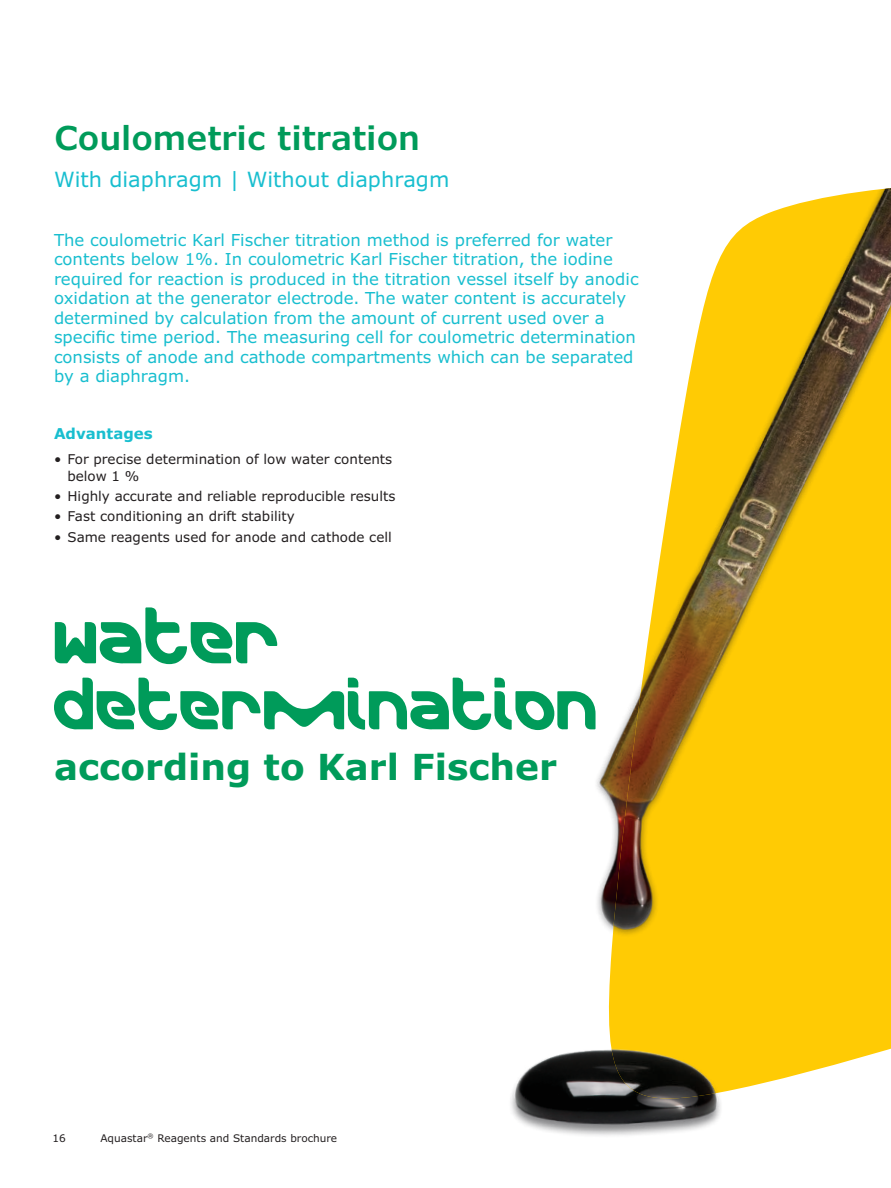
<style>
.page{position:relative;width:891px;height:1188px;background:#fff}
.page>*{position:absolute;margin:0;border:0;box-sizing:border-box;transform-origin:0 0}
.t1{font:60px "Merck";color:#009b5a}
.t2{font:55.5px "Merck";color:#009b5a}
.t3{font:700 36px "Verdana Pro";color:#009b5a}
.t4{font:600 33px "Verdana Pro";color:#009b5a}
.t5{font:21px "Verdana Pro";color:#18becf}
.t6{font:16.5px/19.5px "Verdana Pro";color:#18becf}
.t7{font:700 15px "Verdana Pro";color:#18becf}
.t8{font:13.5px/16.2px "Verdana Pro";color:#231f20}
.t9{font:10.5px "Verdana Pro";color:#231f20}
</style>
<div class="page">
<img style="left:510px;top:772px;width:210px;height:364px">
<img style="left:601px;top:188px;width:290px;height:924px">
<h3 class="t4" style="left:54px;top:116px;width:368px">Coulometric titration</h3>
<p class="t5" style="left:54px;top:166px;width:397px">With diaphragm | Without diaphragm</p>
<p class="t6" style="left:54px;top:230px;width:586px">The coulometric Karl Fischer titration method is preferred for water contents below 1%. In coulometric Karl Fischer titration, the iodine required for reaction is produced in the titration vessel itself by anodic oxidation at the generator electrode. The water content is accurately determined by calculation from the amount of current used over a specific time period. The measuring cell for coulometric determination consists of anode and cathode compartments which can be separated by a diaphragm.</p>
<p class="t7" style="left:54px;top:424px;width:100px">Advantages</p>
<p class="t8" style="left:68px;top:452px;width:326px;text-indent:-14px">• For precise determination of low water contents below 1 %</p>
<p class="t8" style="left:54px;top:488px;width:343px">• Highly accurate and reliable reproducible results</p>
<p class="t8" style="left:54px;top:509px;width:242px">• Fast conditioning an drift stability</p>
<p class="t8" style="left:54px;top:529px;width:339px">• Same reagents used for anode and cathode cell</p>
<h1 class="t1" style="left:54px;top:607px;width:228px">water</h1>
<h2 class="t2" style="left:54px;top:677px;width:546px">determination</h2>
<h3 class="t3" style="left:54px;top:744px;width:505px">according to Karl Fischer</h3>
<p class="t9" style="left:53px;top:1131px;width:15px">16</p>
<p class="t9" style="left:100px;top:1131px;width:238px">Aquastar<sup>®</sup> Reagents and Standards brochure</p>
</div>
